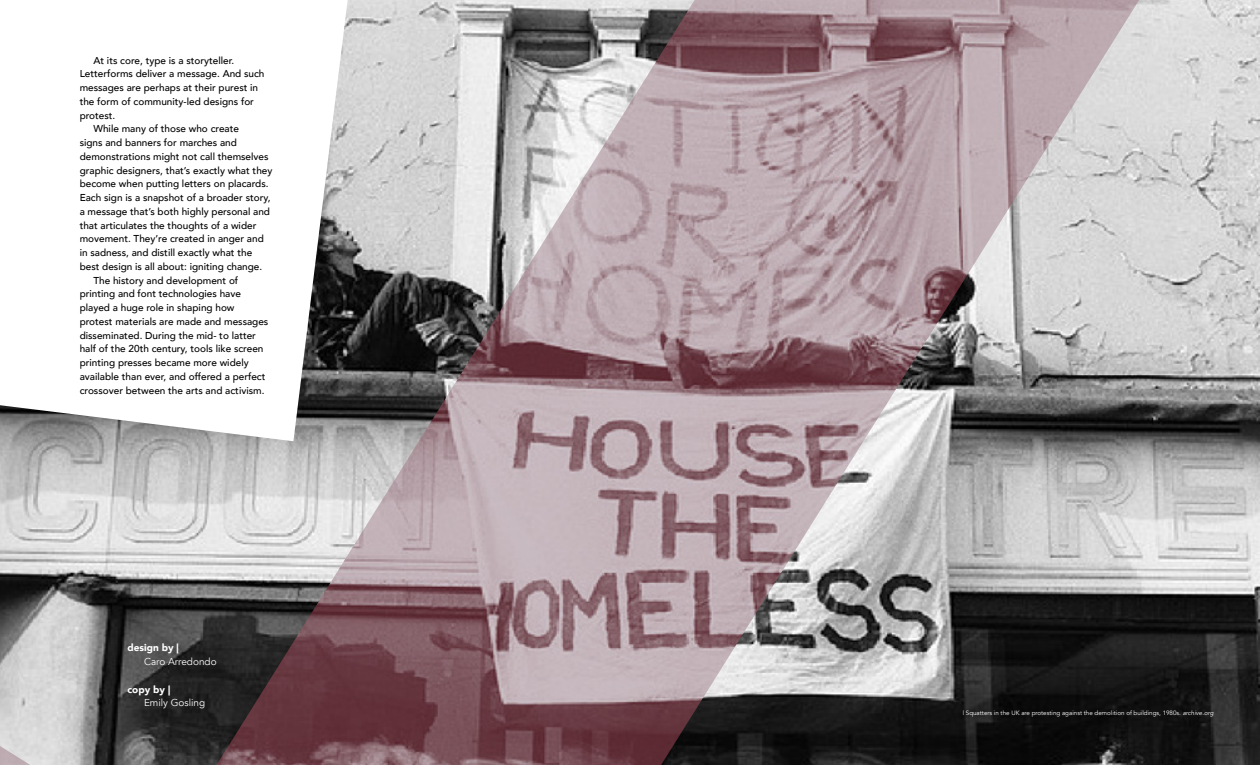
<style>
.page{position:relative;width:1260px;height:765px;background:#fff}
.page>*{position:absolute;margin:0;border:0;box-sizing:border-box;transform-origin:0 0}
.t1{font:500 10px "Avenir";color:#000}
.t2{font:10px "Avenir";color:#fff}
.t3{font:900 10px "Avenir";color:#fff}
.t4{font:6.25px "Avenir";color:#fff}
.s1{font-style:italic}
</style>
<div class="page">
<svg style="left:1139px;top:0;width:121px;height:765px"></svg>
<img style="left:0;top:0;width:1139px;height:765px">
<svg style="left:0;top:0;width:348px;height:441px"></svg>
<p class="t1" style="left:93px;top:51px;width:142px">At its core, type is a storyteller.</p>
<p class="t1" style="left:80px;top:65px;width:186px">Letterforms deliver a message. And such</p>
<p class="t1" style="left:80px;top:79px;width:180px">messages are perhaps at their purest in</p>
<p class="t1" style="left:80px;top:93px;width:176px">the form of community-led designs for</p>
<p class="t1" style="left:80px;top:106px;width:37px">protest.</p>
<p class="t1" style="left:93px;top:120px;width:147px">While many of those who create</p>
<p class="t1" style="left:80px;top:134px;width:159px">signs and banners for marches and</p>
<p class="t1" style="left:80px;top:148px;width:190px">demonstrations might not call themselves</p>
<p class="t1" style="left:80px;top:161px;width:194px">graphic designers, that’s exactly what they</p>
<p class="t1" style="left:80px;top:175px;width:190px">become when putting letters on placards.</p>
<p class="t1" style="left:80px;top:189px;width:192px">Each sign is a snapshot of a broader story,</p>
<p class="t1" style="left:80px;top:203px;width:192px">a message that’s both highly personal and</p>
<p class="t1" style="left:80px;top:216px;width:178px">that articulates the thoughts of a wider</p>
<p class="t1" style="left:80px;top:230px;width:186px">movement. They’re created in anger and</p>
<p class="t1" style="left:80px;top:244px;width:174px">in sadness, and distill exactly what the</p>
<p class="t1" style="left:80px;top:258px;width:184px">best design is all about: igniting change.</p>
<p class="t1" style="left:93px;top:271px;width:146px">The history and development of</p>
<p class="t1" style="left:80px;top:285px;width:163px">printing and font technologies have</p>
<p class="t1" style="left:80px;top:299px;width:156px">played a huge role in shaping how</p>
<p class="t1" style="left:80px;top:313px;width:190px">protest materials are made and messages</p>
<p class="t1" style="left:80px;top:326px;width:178px">disseminated. During the mid- to latter</p>
<p class="t1" style="left:80px;top:340px;width:185px">half of the 20th century, tools like screen</p>
<p class="t1" style="left:80px;top:354px;width:171px">printing presses became more widely</p>
<p class="t1" style="left:80px;top:368px;width:187px">available than ever, and offered a perfect</p>
<p class="t1" style="left:80px;top:381px;width:186px">crossover between the arts and activism.</p>
<p class="t3" style="left:127px;top:639px;width:53px">design by |</p>
<p class="t2" style="left:144px;top:656px;width:74px">Caro Arredondo</p>
<p class="t3" style="left:127px;top:680px;width:44px">copy by |</p>
<p class="t2" style="left:144px;top:697px;width:63px">Emily Gosling</p>
<p class="t4" style="left:963px;top:709px;width:252px">| Squatters in the UK are protesting against the demolition of buildings, 1980s. <span class="s1">archive.org</span></p>
</div>
